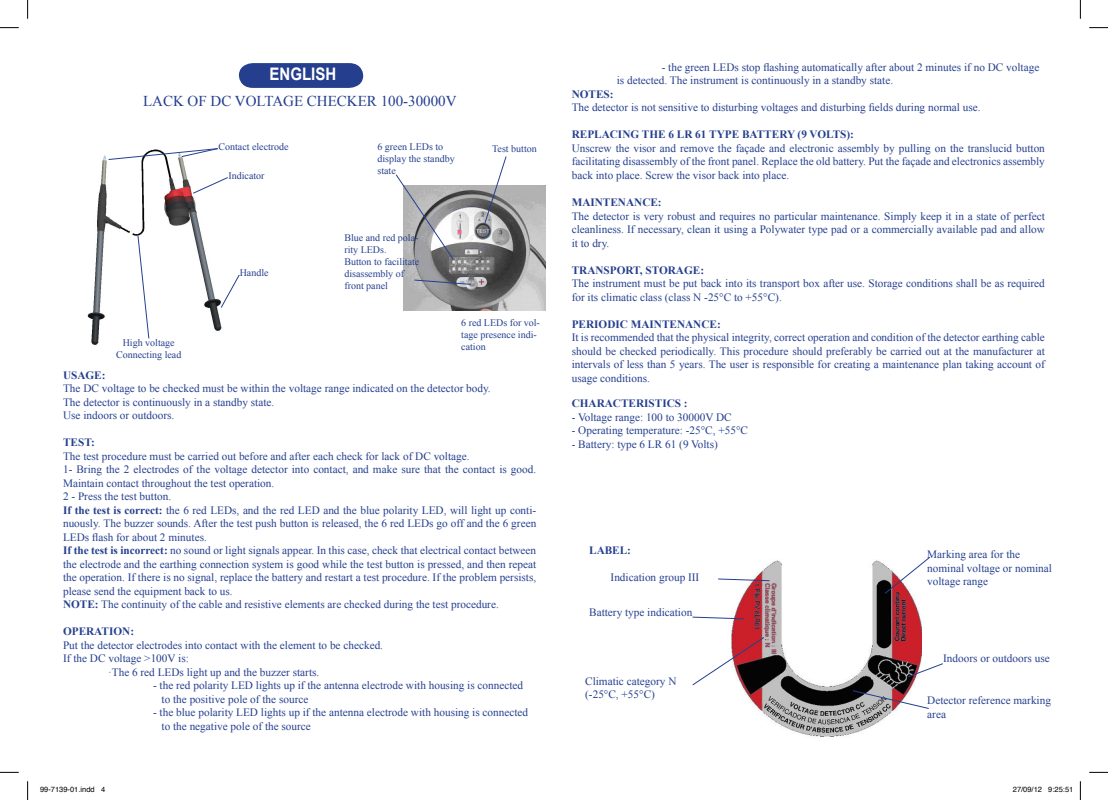
<style>
.page{position:relative;width:1108px;height:800px;background:#fff}
.page>*{position:absolute;margin:0;border:0;box-sizing:border-box;transform-origin:0 0}
.t1{font:700 17.25px "Arial";color:#fff;scale:.87 1}
.t2{font:15px "Times New Roman";color:#253f8e}
.t3{font:11.25px/13.5px "Times New Roman";color:#253f8e}
.t4{font:700 11.25px "Times New Roman";color:#253f8e}
.t5{font:10px/12px "Times New Roman";color:#253f8e}
.t6{font:7.5px "Helvetica";color:#000}
.s1{font-weight:700}
</style>
<div class="page">
<svg style="left:239px;top:63px;width:124px;height:25px;background:#304893"></svg>
<img style="left:404px;top:185px;width:142px;height:125px">
<svg style="left:395px;top:174px;width:59px;height:86px"></svg>
<svg style="left:483px;top:156px;width:24px;height:69px"></svg>
<svg style="left:413px;top:279px;width:59px;height:6px"></svg>
<img style="left:731px;top:560px;width:190px;height:177px">
<svg style="left:718px;top:578px;width:52px;height:3px"></svg>
<svg style="left:692px;top:616px;width:53px;height:3px"></svg>
<svg style="left:692px;top:636px;width:73px;height:50px"></svg>
<svg style="left:851px;top:689px;width:78px;height:20px"></svg>
<svg style="left:906px;top:662px;width:37px;height:16px"></svg>
<svg style="left:884px;top:557px;width:46px;height:37px"></svg>
<img style="left:87px;top:155px;width:135px;height:190px">
<svg style="left:220px;top:273px;width:20px;height:36px"></svg>
<svg style="left:108px;top:148px;width:111px;height:12px"></svg>
<svg style="left:137px;top:234px;width:13px;height:105px"></svg>
<svg style="left:192px;top:176px;width:36px;height:18px"></svg>
<svg style="left:0;top:27px;width:19px;height:1px"></svg>
<svg style="left:1089px;top:27px;width:19px;height:1px"></svg>
<svg style="left:0;top:771px;width:19px;height:1px"></svg>
<svg style="left:1089px;top:771px;width:19px;height:1px"></svg>
<svg style="left:27px;top:0;width:1px;height:19px"></svg>
<svg style="left:27px;top:781px;width:1px;height:18px"></svg>
<svg style="left:1079px;top:0;width:2px;height:19px"></svg>
<svg style="left:1079px;top:781px;width:2px;height:18px"></svg>
<p class="t1" style="left:269px;top:62px;width:78px">ENGLISH</p>
<p class="t2" style="left:143px;top:91px;width:315px">LACK OF DC VOLTAGE CHECKER 100-30000V</p>
<p class="t5" style="left:377px;top:140px;width:79px">6 green LEDs to display the standby state</p>
<p class="t5" style="left:218px;top:141px;width:72px">Contact electrode</p>
<p class="t5" style="left:228px;top:169px;width:38px">Indicator</p>
<p class="t5" style="left:240px;top:266px;width:30px">Handle</p>
<p class="t5" style="left:344px;top:232px;width:76px">Blue and red pola&shy;rity LEDs.</p>
<p class="t5" style="left:344px;top:256px;width:76px">Button to facilitate disassembly of front panel</p>
<p class="t5" style="left:492px;top:142px;width:46px">Test button</p>
<p class="t5" style="left:116px;top:336px;width:67px;text-align:center">High voltage<br>Connecting lead</p>
<p class="t5" style="left:461px;top:316px;width:80px">6 red LEDs for vol&shy;tage presence indi&shy;cation</p>
<p class="t4" style="left:63px;top:367px;width:44px">USAGE:</p>
<p class="t3" style="left:63px;top:381px;width:429px">The DC voltage to be checked must be within the voltage range indicated on the detector body.</p>
<p class="t3" style="left:63px;top:395px;width:213px">The detector is continuously in a standby state.</p>
<p class="t3" style="left:63px;top:408px;width:113px">Use indoors or outdoors.</p>
<p class="t4" style="left:63px;top:434px;width:33px">TEST:</p>
<p class="t3" style="left:63px;top:449px;width:408px">The test procedure must be carried out before and after each check for lack of DC voltage.</p>
<p class="t3" style="left:63px;top:462px;width:474px">1- Bring the 2 electrodes of the voltage detector into contact, and make sure that the contact is good.<br>Maintain contact throughout the test operation.</p>
<p class="t3" style="left:63px;top:489px;width:110px">2 - Press the test button.</p>
<p class="t3" style="left:63px;top:503px;width:475px;text-align:justify"><span class="s1">If the test is correct:</span> the 6 red LEDs, and the red LED and the blue polarity LED, will light up conti&shy;nuously. The buzzer sounds. After the test push button is released, the 6 red LEDs go off and the 6 green LEDs flash for about 2 minutes.</p>
<p class="t3" style="left:63px;top:543px;width:475px;text-align:justify"><span class="s1">If the test is incorrect:</span> no sound or light signals appear. In this case, check that electrical contact between the electrode and the earthing connection system is good while the test button is pressed, and then repeat the operation. If there is no signal, replace the battery and restart a test procedure. If the problem persists, please send the equipment back to us.</p>
<p class="t3" style="left:63px;top:597px;width:437px"><span class="s1">NOTE:</span> The continuity of the cable and resistive elements are checked during the test procedure.</p>
<p class="t4" style="left:63px;top:623px;width:73px">OPERATION:</p>
<p class="t3" style="left:63px;top:638px;width:321px">Put the detector electrodes into contact with the element to be checked.</p>
<p class="t3" style="left:63px;top:651px;width:127px">If the DC voltage &gt;100V is:</p>
<p class="t3" style="left:108px;top:665px;width:213px">·The 6 red LEDs light up and the buzzer starts.</p>
<p class="t3" style="left:153px;top:678px;width:371px">- the red polarity LED lights up if the antenna electrode with housing is connected</p>
<p class="t3" style="left:161px;top:692px;width:148px">to the positive pole of the source</p>
<p class="t3" style="left:153px;top:705px;width:376px">- the blue polarity LED lights up if the antenna electrode with housing is connected</p>
<p class="t3" style="left:161px;top:719px;width:151px">to the negative pole of the source</p>
<p class="t3" style="left:617px;top:60px;width:424px;text-indent:45px">- the green LEDs stop flashing automatically after about 2 minutes if no DC voltage is detected. The instrument is continuously in a standby state.</p>
<p class="t4" style="left:572px;top:86px;width:43px">NOTES:</p>
<p class="t3" style="left:572px;top:101px;width:410px">The detector is not sensitive to disturbing voltages and disturbing fields during normal use.</p>
<p class="t4" style="left:572px;top:127px;width:284px">REPLACING THE 6 LR 61 TYPE BATTERY (9 VOLTS):</p>
<p class="t3" style="left:572px;top:141px;width:475px;text-align:justify">Unscrew the visor and remove the façade and electronic assembly by pulling on the translucid button facilitating disassembly of the front panel. Replace the old battery. Put the façade and electronics assembly back into place. Screw the visor back into place.</p>
<p class="t4" style="left:572px;top:194px;width:91px">MAINTENANCE:</p>
<p class="t3" style="left:572px;top:209px;width:475px;text-align:justify">The detector is very robust and requires no particular maintenance. Simply keep it in a state of perfect cleanliness. If necessary, clean it using a Polywater type pad or a commercially available pad and allow it to dry.</p>
<p class="t4" style="left:572px;top:262px;width:134px">TRANSPORT, STORAGE:</p>
<p class="t3" style="left:572px;top:276px;width:474px">The instrument must be put back into its transport box after use. Storage conditions shall be as required for its climatic class (class N -25°C to +55°C).</p>
<p class="t4" style="left:572px;top:316px;width:151px">PERIODIC MAINTENANCE:</p>
<p class="t3" style="left:572px;top:330px;width:475px;text-align:justify">It is recommended that the physical integrity, correct operation and condition of the detector earthing cable should be checked periodically. This procedure should preferably be carried out at the manufacturer at intervals of less than 5 years. The user is responsible for creating a maintenance plan taking account of usage conditions.</p>
<p class="t4" style="left:572px;top:395px;width:117px">CHARACTERISTICS :</p>
<p class="t3" style="left:572px;top:410px;width:161px">- Voltage range: 100 to 30000V DC</p>
<p class="t3" style="left:572px;top:423px;width:178px">- Operating temperature: -25°C, +55°C</p>
<p class="t3" style="left:572px;top:437px;width:148px">- Battery: type 6 LR 61 (9 Volts)</p>
<p class="t4" style="left:589px;top:542px;width:43px">LABEL:</p>
<p class="t3" style="left:610px;top:570px;width:90px">Indication group III</p>
<p class="t3" style="left:589px;top:605px;width:105px">Battery type indication</p>
<p class="t3" style="left:585px;top:673px;width:93px">Climatic category N (-25°C, +55°C)</p>
<p class="t3" style="left:927px;top:547px;width:94px">Marking area for the</p>
<p class="t3" style="left:927px;top:561px;width:126px">nominal voltage or nominal voltage range</p>
<p class="t3" style="left:943px;top:650px;width:108px">Indoors or outdoors use</p>
<p class="t3" style="left:927px;top:693px;width:125px">Detector reference marking area</p>
<p class="t6" style="left:40px;top:783px;width:67px">99-7139-01.indd 4</p>
<p class="t6" style="left:1012px;top:783px;width:62px">27/09/12 9:25:51</p>
</div>
